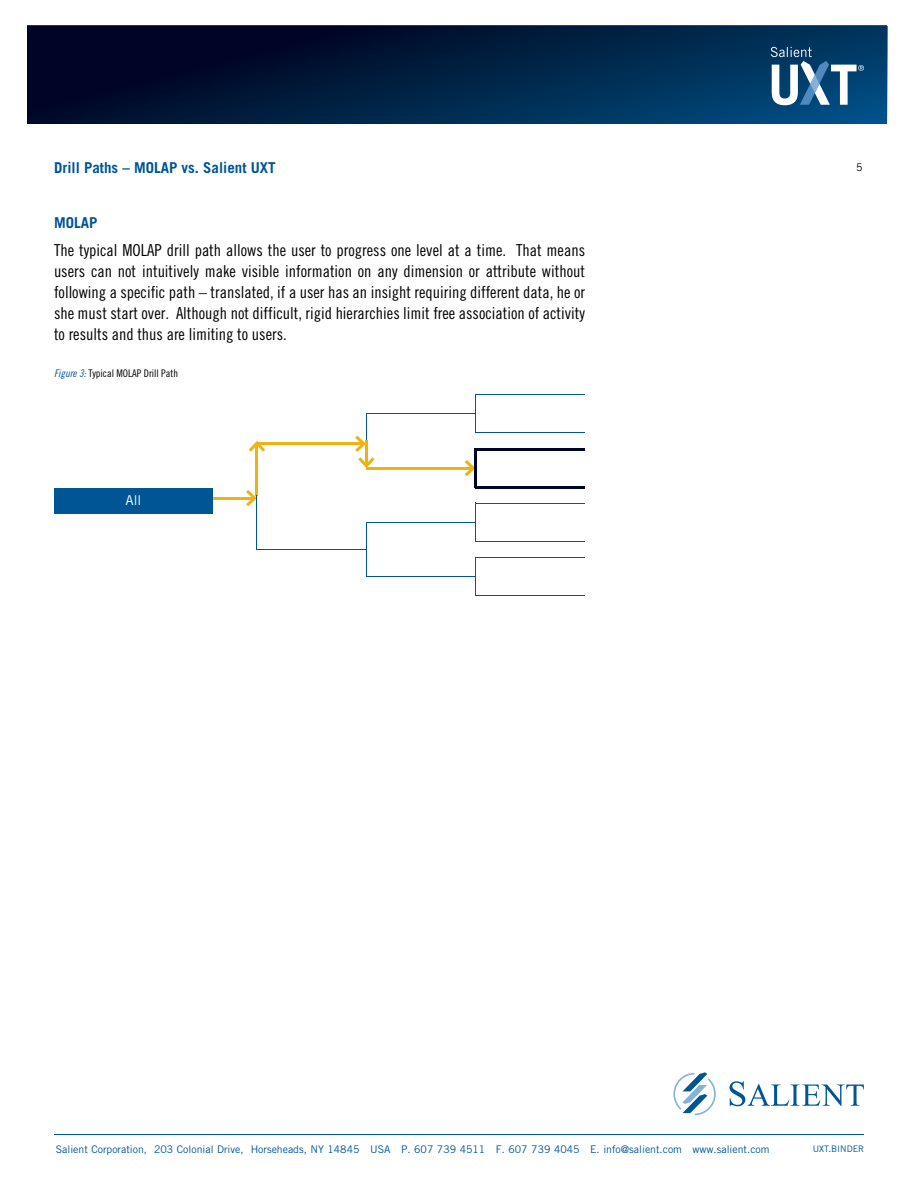
<style>
.page{position:relative;width:918px;height:1188px;background:#fff}
.page>*{position:absolute;margin:0;border:0;box-sizing:border-box;transform-origin:0 0}
.t1{font:16.5px/21px "Trade Gothic LT Std Cn 18";color:#000;text-align:justify}
.t2{font:700 15px "Trade Gothic LT Std";color:#005595}
.t3{font:13.5px "Trade Gothic LT Std";color:#fff}
.t4{font:10.5px "Trade Gothic LT Std";color:#005595}
.t5{font:10.5px "Trade Gothic LT Std Cn 18";color:#000}
.t6{font:10.5px "Trade Gothic LT Std";color:#000}
.t7{font:9px "Trade Gothic LT Std";color:#005595}
.s1{font-family:"Trade Gothic LT Std Cn 18 Obl";color:#005595}
</style>
<div class="page">
<img style="left:27px;top:26px;width:860px;height:98px">
<hr style="left:54px;top:1135px;width:810px;height:1px;background:#005595">
<svg style="left:673px;top:1072px;width:43px;height:43px"></svg>
<svg style="left:729px;top:1081px;width:135px;height:25px"></svg>
<svg style="left:771px;top:47px;width:93px;height:58px"></svg>
<hr style="left:211px;top:497px;width:44px;height:3px;background:#eeb211">
<svg style="left:246px;top:490px;width:11px;height:16px"></svg>
<hr style="left:257px;top:442px;width:107px;height:3px;background:#eeb211">
<hr style="left:255px;top:443px;width:3px;height:52px;background:#eeb211">
<svg style="left:249px;top:441px;width:16px;height:11px"></svg>
<hr style="left:257px;top:495px;width:1px;height:55px;background:#005595">
<hr style="left:257px;top:549px;width:109px;height:1px;background:#005595">
<hr style="left:366px;top:413px;width:110px;height:1px;background:#005595">
<hr style="left:367px;top:467px;width:106px;height:3px;background:#eeb211">
<svg style="left:465px;top:460px;width:9px;height:16px"></svg>
<svg style="left:355px;top:414px;width:20px;height:54px"></svg>
<hr style="left:476px;top:448px;width:109px;height:3px;background:#000426">
<hr style="left:474px;top:449px;width:3px;height:19px;background:#000426">
<hr style="left:474px;top:468px;width:3px;height:19px;background:#000426">
<hr style="left:476px;top:486px;width:109px;height:3px;background:#000426">
<hr style="left:476px;top:394px;width:109px;height:1px;background:#005595">
<hr style="left:476px;top:432px;width:109px;height:1px;background:#005595">
<hr style="left:366px;top:522px;width:110px;height:1px;background:#005595">
<hr style="left:367px;top:576px;width:109px;height:1px;background:#005595">
<svg style="left:366px;top:523px;width:1px;height:53px"></svg>
<hr style="left:366px;top:576px;width:109px;height:1px;background:#005595">
<hr style="left:476px;top:557px;width:109px;height:1px;background:#005595">
<hr style="left:476px;top:596px;width:109px;height:1px;background:#005595">
<hr style="left:476px;top:503px;width:109px;height:1px;background:#005595">
<hr style="left:476px;top:541px;width:109px;height:1px;background:#005595">
<div style="left:54px;top:488px;width:159px;height:25px;background:#005595"></div>
<p class="t2" style="left:54px;top:158px;width:223px">Drill Paths – MOLAP vs. Salient UXT</p>
<p class="t2" style="left:54px;top:214px;width:45px">MOLAP</p>
<p class="t1" style="left:54px;top:240px;width:533px">The typical MOLAP drill path allows the user to progress one level at a time. That means users can not intuitively make visible information on any dimension or attribute without following a specific path – translated, if a user has an insight requiring different data, he or she must start over. Although not difficult, rigid hierarchies limit free association of activity to results and thus are limiting to users.</p>
<p class="t5" style="left:54px;top:367px;width:126px"><span class="s1">Figure 3:</span> Typical MOLAP Drill Path</p>
<p class="t3" style="left:126px;top:492px;width:17px">All</p>
<p class="t6" style="left:856px;top:161px;width:8px">5</p>
<p class="t4" style="left:56px;top:1143px;width:715px">Salient Corporation, 203 Colonial Drive, Horseheads, NY 14845 USA P. 607 739 4511 F. 607 739 4045 E. info@salient.com www.salient.com</p>
<p class="t7" style="left:813px;top:1143px;width:53px">UXT.BINDER</p>
</div>
